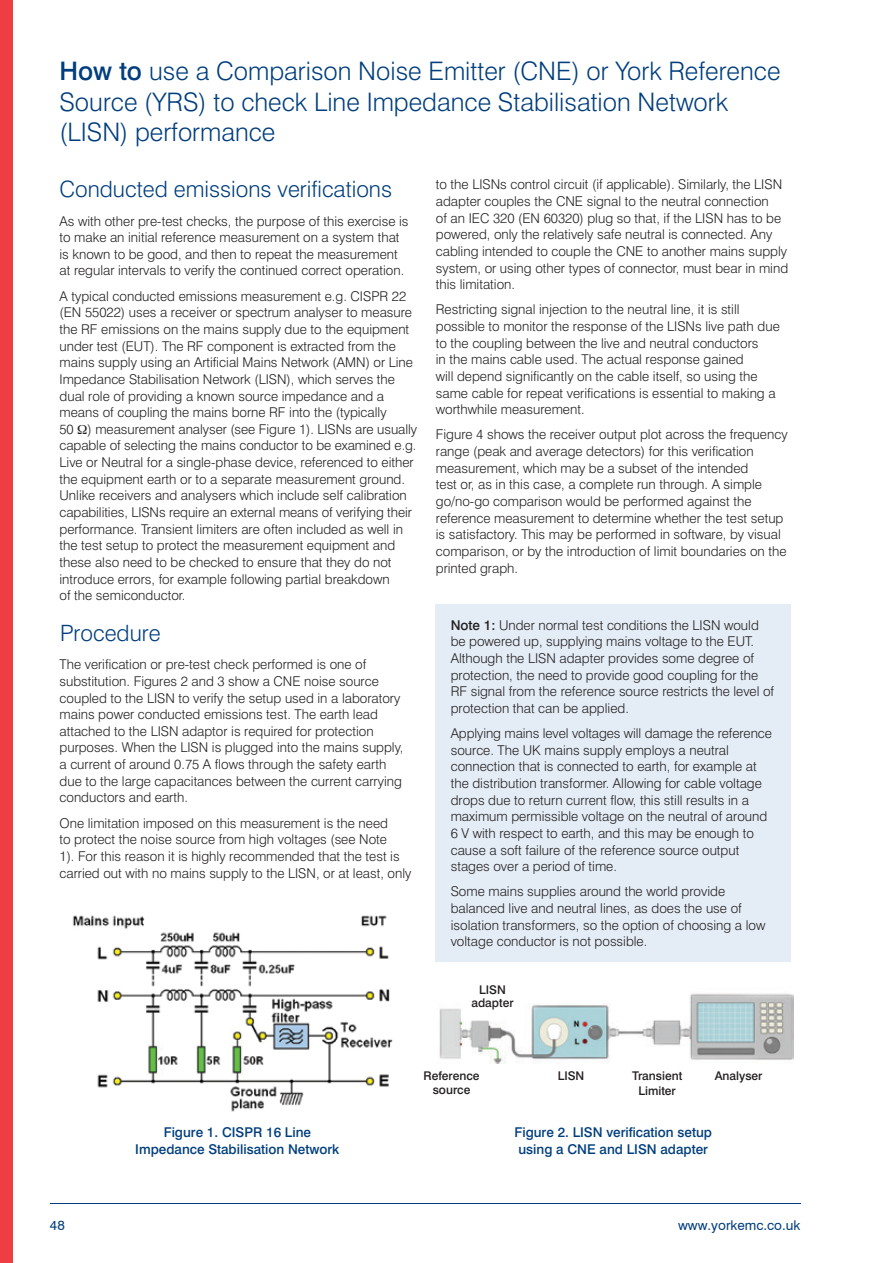
<style>
.page{position:relative;width:893px;height:1263px;background:#fff}
.page>*{position:absolute;margin:0;border:0;box-sizing:border-box;transform-origin:0 0}
.t1{font:300 25.5px/30.6px "Swiss 721 BT";color:#003e7e}
.t2{font:300 22.5px "Swiss 721 BT";color:#003e7e}
.t3{font:300 13.5px/16.6px "Swiss 721 BT";color:#231f20}
.t4{font:500 13.5px/16.2px "Swiss 721 BT";color:#003e7e;text-align:center}
.t5{font:13.5px "Swiss 721 BT";color:#003e7e}
.t6{font:500 12px/13.5px "Swiss 721 BT";color:#231f20;text-align:center}
.s1{font-weight:500}
</style>
<div class="page">
<div style="left:0;top:0;width:13px;height:1263px;background:#ef3e43"></div>
<img style="left:439px;top:993px;width:354px;height:71px">
<div style="left:436px;top:604px;width:355px;height:357px;background:#e4edf6"></div>
<img style="left:72px;top:915px;width:321px;height:197px">
<hr style="left:50px;top:1203px;width:750px;height:1px;background:#003e7e">
<h1 class="t1" style="left:60px;top:55px;width:722px"><span class="s1">How to</span> use a Comparison Noise Emitter (CNE) or York Reference<br>Source (YRS) to check Line Impedance Stabilisation Network (LISN) performance</h1>
<h2 class="t2" style="left:60px;top:175px;width:334px">Conducted emissions verifications</h2>
<p class="t3" style="left:60px;top:212px;width:350px">As with other pre-test checks, the purpose of this exercise is to make an initial reference measurement on a system that is known to be good, and then to repeat the measurement at regular intervals to verify the continued correct operation.</p>
<p class="t3" style="left:60px;top:287px;width:359px">A typical conducted emissions measurement e.g. CISPR 22 (EN 55022) uses a receiver or spectrum analyser to measure the RF emissions on the mains supply due to the equipment under test (EUT). The RF component is extracted from the mains supply using an Artificial Mains Network (AMN) or Line Impedance Stabilisation Network (LISN), which serves the dual role of providing a known source impedance and a means of coupling the mains borne RF into the (typically<br>50 ) measurement analyser (see Figure 1). LISNs are usually capable of selecting the mains conductor to be examined e.g.<br>Live or Neutral for a single-phase device, referenced to either the equipment earth or to a separate measurement ground.<br>Unlike receivers and analysers which include self calibration capabilities, LISNs require an external means of verifying their performance. Transient limiters are often included as well in the test setup to protect the measurement equipment and these also need to be checked to ensure that they do not introduce errors, for example following partial breakdown<br>of the semiconductor.</p>
<h2 class="t2" style="left:60px;top:620px;width:102px">Procedure</h2>
<p class="t3" style="left:60px;top:656px;width:346px">The verification or pre-test check performed is one of substitution. Figures 2 and 3 show a CNE noise source coupled to the LISN to verify the setup used in a laboratory mains power conducted emissions test. The earth lead attached to the LISN adaptor is required for protection purposes. When the LISN is plugged into the mains supply, a current of around 0.75 A flows through the safety earth due to the large capacitances between the current carrying conductors and earth.</p>
<p class="t3" style="left:60px;top:814px;width:353px">One limitation imposed on this measurement is the need<br>to protect the noise source from high voltages (see Note<br>1). For this reason it is highly recommended that the test is carried out with no mains supply to the LISN, or at least, only</p>
<p class="t3" style="left:436px;top:176px;width:354px">to the LISNs control circuit (if applicable). Similarly, the LISN adapter couples the CNE signal to the neutral connection<br>of an IEC 320 (EN 60320) plug so that, if the LISN has to be powered, only the relatively safe neutral is connected. Any cabling intended to couple the CNE to another mains supply system, or using other types of connector, must bear in mind this limitation.</p>
<p class="t3" style="left:436px;top:301px;width:345px">Restricting signal injection to the neutral line, it is still possible to monitor the response of the LISNs live path due to the coupling between the live and neutral conductors<br>in the mains cable used. The actual response gained<br>will depend significantly on the cable itself, so using the same cable for repeat verifications is essential to making a worthwhile measurement.</p>
<p class="t3" style="left:436px;top:426px;width:353px">Figure 4 shows the receiver output plot across the frequency range (peak and average detectors) for this verification measurement, which may be a subset of the intended<br>test or, as in this case, a complete run through. A simple go/no-go comparison would be performed against the reference measurement to determine whether the test setup is satisfactory. This may be performed in software, by visual comparison, or by the introduction of limit boundaries on the printed graph.</p>
<p class="t3" style="left:451px;top:616px;width:325px"><span class="s1">Note 1:</span> Under normal test conditions the LISN would be powered up, supplying mains voltage to the EUT.<br>Although the LISN adapter provides some degree of protection, the need to provide good coupling for the RF signal from the reference source restricts the level of protection that can be applied.</p>
<p class="t3" style="left:451px;top:725px;width:323px">Applying mains level voltages will damage the reference source. The UK mains supply employs a neutral connection that is connected to earth, for example at the distribution transformer. Allowing for cable voltage drops due to return current flow, this still results in a maximum permissible voltage on the neutral of around 6 V with respect to earth, and this may be enough to cause a soft failure of the reference source output stages over a period of time.</p>
<p class="t3" style="left:451px;top:883px;width:316px">Some mains supplies around the world provide balanced live and neutral lines, as does the use of isolation transformers, so the option of choosing a low voltage conductor is not possible.</p>
<p class="t6" style="left:471px;top:982px;width:44px">LISN adapter</p>
<p class="t4" style="left:135px;top:1124px;width:206px">Figure 1. CISPR 16 Line<br>Impedance Stabilisation Network</p>
<p class="t6" style="left:423px;top:1069px;width:58px">Reference source</p>
<p class="t6" style="left:558px;top:1069px;width:28px">LISN</p>
<p class="t6" style="left:632px;top:1069px;width:52px;line-height:14.4px">Transient<br>Limiter</p>
<p class="t6" style="left:715px;top:1069px;width:49px">Analyser</p>
<p class="t4" style="left:514px;top:1124px;width:199px">Figure 2. LISN verification setup using a CNE and LISN adapter</p>
<p class="t5" style="left:50px;top:1216px;width:16px">48</p>
<p class="t5" style="left:678px;top:1217px;width:124px">www.yorkemc.co.uk</p>
</div>
